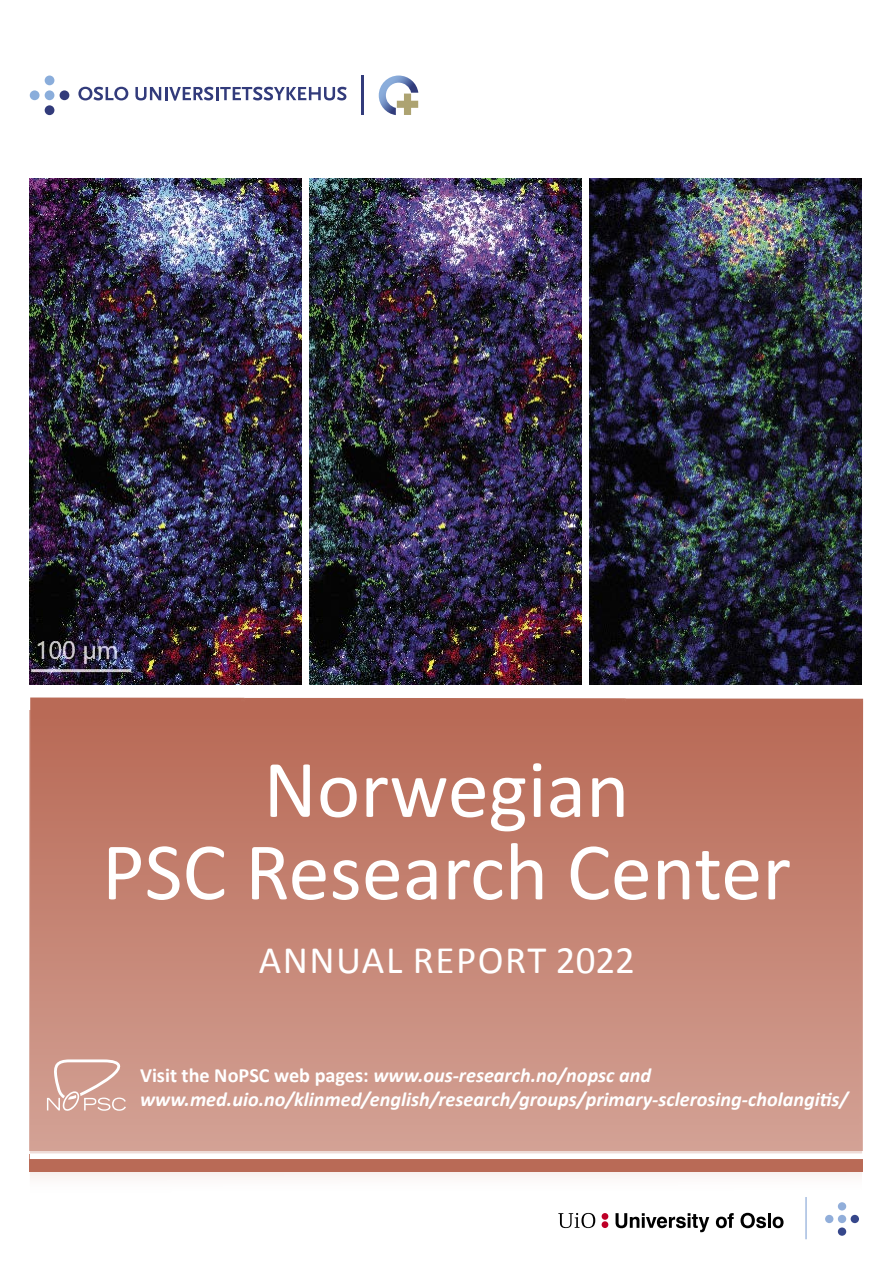
<style>
.page{position:relative;width:893px;height:1263px;background:#fff}
.page>*{position:absolute;margin:0;border:0;box-sizing:border-box;transform-origin:0 0}
.t1{font:82.5px/82.5px "Calibri";color:#fff;text-align:center}
.t2{font:39px "Calibri";letter-spacing:.04em;color:#fff}
.t3{font:italic 700 20.25px/24.3px "Calibri";color:#fff}
.s1{font-style:normal}
</style>
<div class="page">
<svg style="left:615px;top:1213px;width:94px;height:19px"></svg>
<svg style="left:716px;top:1213px;width:18px;height:15px"></svg>
<svg style="left:740px;top:1213px;width:26px;height:15px"></svg>
<hr style="left:768px;top:1213px;width:3px;height:15px;background:#000">
<svg style="left:773px;top:1216px;width:10px;height:12px"></svg>
<svg style="left:602px;top:1213px;width:6px;height:15px"></svg>
<svg style="left:558px;top:1213px;width:37px;height:15px"></svg>
<img style="left:30px;top:179px;width:272px;height:506px">
<img style="left:310px;top:179px;width:272px;height:506px">
<img style="left:589px;top:179px;width:272px;height:506px">
<svg style="left:30px;top:697px;width:833px;height:481px;background:#c68676"></svg>
<div style="left:30px;top:1154px;width:833px;height:17px;background:#b96a56"></div>
<div style="left:30px;top:1153px;width:835px;height:6px;background:#fff"></div>
<div style="left:45px;top:76px;width:9px;height:9px;background:#8aaddb;border-radius:50%"></div>
<div style="left:45px;top:90px;width:9px;height:10px;background:#8aaddb;border-radius:50%"></div>
<div style="left:30px;top:90px;width:10px;height:10px;background:#8aaddb;border-radius:50%"></div>
<div style="left:60px;top:90px;width:9px;height:10px;background:#323b7b;border-radius:50%"></div>
<div style="left:45px;top:105px;width:9px;height:10px;background:#323b7b;border-radius:50%"></div>
<svg style="left:78px;top:87px;width:50px;height:13px"></svg>
<svg style="left:135px;top:87px;width:212px;height:14px"></svg>
<svg style="left:379px;top:76px;width:39px;height:39px"></svg>
<hr style="left:362px;top:76px;width:2px;height:39px;background:#323b7b">
<hr style="left:805px;top:1197px;width:2px;height:42px;background:#91aeda">
<div style="left:838px;top:1202px;width:8px;height:8px;background:#91aeda;border-radius:50%"></div>
<div style="left:838px;top:1215px;width:8px;height:8px;background:#91aeda;border-radius:50%"></div>
<div style="left:825px;top:1215px;width:8px;height:8px;background:#91aeda;border-radius:50%"></div>
<div style="left:851px;top:1215px;width:8px;height:8px;background:#36478b;border-radius:50%"></div>
<div style="left:838px;top:1227px;width:8px;height:9px;background:#36478b;border-radius:50%"></div>
<svg style="left:47px;top:1059px;width:79px;height:52px;background:#d7aba0"></svg>
<h1 class="t1" style="left:102px;top:746px;width:691px">Norwegian<br>PSC Research Center</h1>
<h2 class="t2" style="left:259px;top:933px;width:378px">ANNUAL REPORT 2022</h2>
<p class="t3" style="left:140px;top:1063px;width:710px"><span class="s1">Visit the NoPSC web pages:</span> www.ous-research.no/nopsc and www.med.uio.no/klinmed/english/research/groups/primary-sclerosing-cholangitis/</p>
</div>
